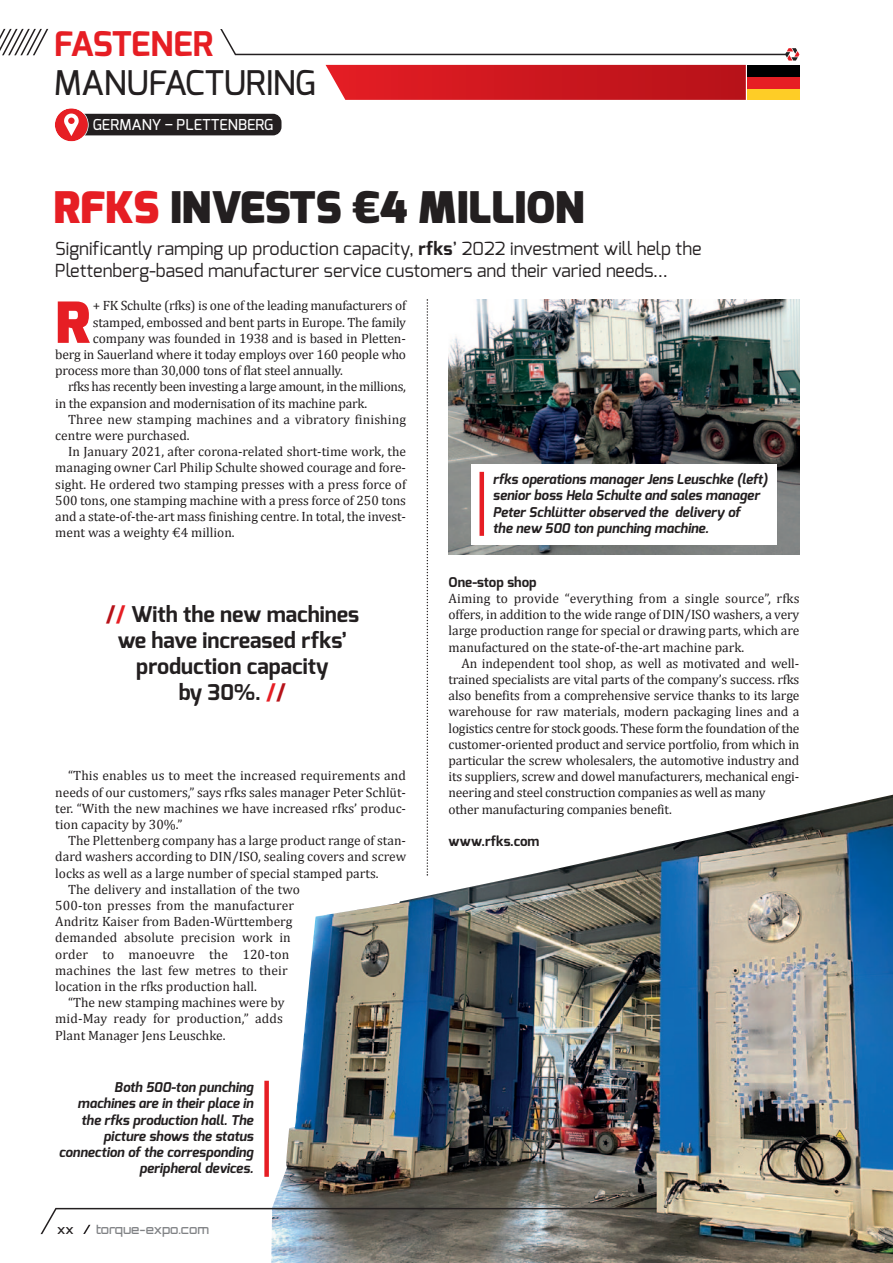
<style>
.page{position:relative;width:893px;height:1263px;background:#fff}
.page>*{position:absolute;margin:0;border:0;box-sizing:border-box;transform-origin:0 0}
.t1{font:900 56.55px "Exo";color:#e61e24}
.t2{font:900 43.5px "Exo";color:#231f20}
.t3{font:500 33.9px "Exo";letter-spacing:-.015em;color:#231f20}
.t4{font:700 33.9px "Exo";letter-spacing:-.02em;color:#e61e24}
.t5{font:700 21.75px/26.1px "Exo";color:#231f20;text-align:center}
.t6{font:18px/21.6px "Exo";color:#231f20}
.t7{font:500 15px "Exo";color:#fff}
.t8{font:13.5px/16.2px "Cambria";letter-spacing:-.015em;color:#231f20;text-align:justify}
.t9{font:italic 700 13.5px/16.2px "Exo";color:#231f20}
.t10{font:13.5px/16.2px "Cambria";letter-spacing:.005em;color:#231f20}
.t11{font:13.5px/16.2px "Cambria";letter-spacing:.01em;color:#231f20}
.t12{font:700 13.5px "Exo";color:#231f20}
.t13{font:500 12px "Orbitron";color:#808285}
.t14{font:500 12px "Orbitron";color:#231f20}
.s1{color:#e61e24}
.s2{font-weight:700}
.s3{color:#b61219}
</style>
<div class="page">
<img style="left:271px;top:794px;width:622px;height:469px">
<svg style="left:41px;top:1208px;width:615px;height:26px"></svg>
<svg style="left:220px;top:29px;width:579px;height:71px"></svg>
<svg style="left:0;top:29px;width:48px;height:26px"></svg>
<div style="left:747px;top:65px;width:52px;height:35px;background:#fecd26"></div>
<div style="left:747px;top:65px;width:52px;height:23px;background:#e61e24"></div>
<div style="left:747px;top:65px;width:52px;height:12px;background:#000001"></div>
<div style="left:71px;top:114px;width:210px;height:21px;background:#231f20;border-radius:9px"></div>
<div style="left:55px;top:108px;width:33px;height:33px;background:#e61e24;border-radius:50%"></div>
<div style="left:54px;top:108px;width:35px;height:34px;border:2px solid #fff;border-radius:50%"></div>
<svg style="left:64px;top:113px;width:15px;height:23px"></svg>
<img style="left:448px;top:300px;width:351px;height:255px">
<svg style="left:427px;top:299px;width:1px;height:577px"></svg>
<div style="left:471px;top:464px;width:305px;height:80px;background:#fff"></div>
<div style="left:479px;top:472px;width:5px;height:64px;background:#e61e24"></div>
<div style="left:49px;top:1074px;width:226px;height:109px;background:#fff"></div>
<div style="left:264px;top:1081px;width:5px;height:96px;background:#e61e24"></div>
<p class="t4" style="left:54px;top:24px;width:161px">FASTENER</p>
<p class="t3" style="left:54px;top:63px;width:263px">MANUFACTURING</p>
<p class="t7" style="left:93px;top:116px;width:182px">GERMANY – PLETTENBERG</p>
<p class="t2" style="left:53px;top:182px;width:533px"><span class="s1">RFKS</span> INVESTS €4 MILLION</p>
<p class="t6" style="left:55px;top:240px;width:648px">Significantly ramping up production capacity, <span class="s2">rfks</span>’ 2022 investment will help the<br>Plettenberg-based manufacturer service customers and their varied needs…</p>
<p class="t1" style="left:55px;top:290px;width:36px">R</p>
<p class="t8" style="left:93px;top:297px;width:315px">+ FK Schulte (rfks) is one of the leading manufacturers of</p>
<p class="t8" style="left:93px;top:314px;width:315px">stamped, embossed and bent parts in Europe. The family</p>
<p class="t8" style="left:93px;top:330px;width:314px">company was founded in 1938 and is based in Pletten-</p>
<p class="t8" style="left:55px;top:346px;width:352px">berg in Sauerland where it today employs over 160 people who</p>
<p class="t8" style="left:55px;top:362px;width:289px">process more than 30,000 tons of flat steel annually.</p>
<p class="t8" style="left:55px;top:378px;width:352px;text-indent:13px">rfks has recently been investing a large amount, in the millions, in the expansion and modernisation of its machine park.</p>
<p class="t11" style="left:55px;top:411px;width:352px;text-indent:13px">Three new stamping machines and a vibratory finishing centre were purchased.</p>
<p class="t8" style="left:55px;top:443px;width:352px;text-indent:13px">In January 2021, after corona-related short-time work, the managing owner Carl Philip Schulte showed courage and fore&shy;sight. He ordered two stamping presses with a press force of 500 tons, one stamping machine with a press force of 250 tons and a state-of-the-art mass finishing centre. In total, the invest&shy;ment was a weighty €4 million.</p>
<p class="t5" style="left:106px;top:601px;width:255px"><span class="s3">/</span><span class="s1">/</span> With the new machines we have increased rfks’ production capacity<br>by 30%. <span class="s1">/</span><span class="s3">/</span></p>
<p class="t8" style="left:55px;top:767px;width:352px;text-indent:13px">“This enables us to meet the increased requirements and needs of our customers,” says rfks sales manager Peter Schlüt&shy;ter. “With the new machines we have increased rfks’ produc&shy;tion capacity by 30%.”</p>
<p class="t8" style="left:55px;top:832px;width:352px;text-indent:13px">The Plettenberg company has a large product range of stan&shy;dard washers according to DIN/ISO, sealing covers and screw locks as well as a large number of special stamped parts.</p>
<p class="t10" style="left:55px;top:881px;width:246px;text-indent:13px">The delivery and installation of the two 500-ton presses from the manufacturer Andritz Kaiser from Baden-Württemberg demanded absolute precision work in order to manoeuvre the 120-ton machines the last few metres to their location in the rfks production hall.</p>
<p class="t8" style="left:55px;top:994px;width:231px;text-indent:13px">“The new stamping machines were by mid-May ready for production,” adds Plant Manager Jens Leuschke.</p>
<p class="t9" style="left:59px;top:1081px;width:196px;text-align:right">Both 500-ton punching machines are in their place in the rfks production hall. The picture shows the status connection of the corresponding peripheral devices.</p>
<p class="t14" style="left:57px;top:1222px;width:18px">xx</p>
<p class="t13" style="left:96px;top:1222px;width:115px">torque-expo.com</p>
<p class="t9" style="left:493px;top:473px;width:276px">rfks operations manager Jens Leuschke (left) senior boss Hela Schulte and sales manager Peter Schlütter observed the delivery of<br>the new 500 ton punching machine.</p>
<p class="t12" style="left:449px;top:575px;width:90px">One-stop shop</p>
<p class="t8" style="left:449px;top:590px;width:352px">Aiming to provide “everything from a single source”, rfks offers, in addition to the wide range of DIN/ISO washers, a very large production range for special or drawing parts, which are manufactured on the state-of-the-art machine park.</p>
<p class="t8" style="left:449px;top:655px;width:352px;text-align:left;text-indent:13px">An independent tool shop, as well as motivated and well&shy;trained specialists are vital parts of the company’s success. rfks also benefits from a comprehensive service thanks to its large warehouse for raw materials, modern packaging lines and a logistics centre for stock goods. These form the foundation of the customer-oriented product and service portfolio, from which in particular the screw wholesalers, the automotive industry and its suppliers, screw and dowel manufacturers, mechanical engi&shy;neering and steel construction companies as well as many other manufacturing companies benefit.</p>
<p class="t12" style="left:449px;top:833px;width:92px">www.rfks.com</p>
</div>
